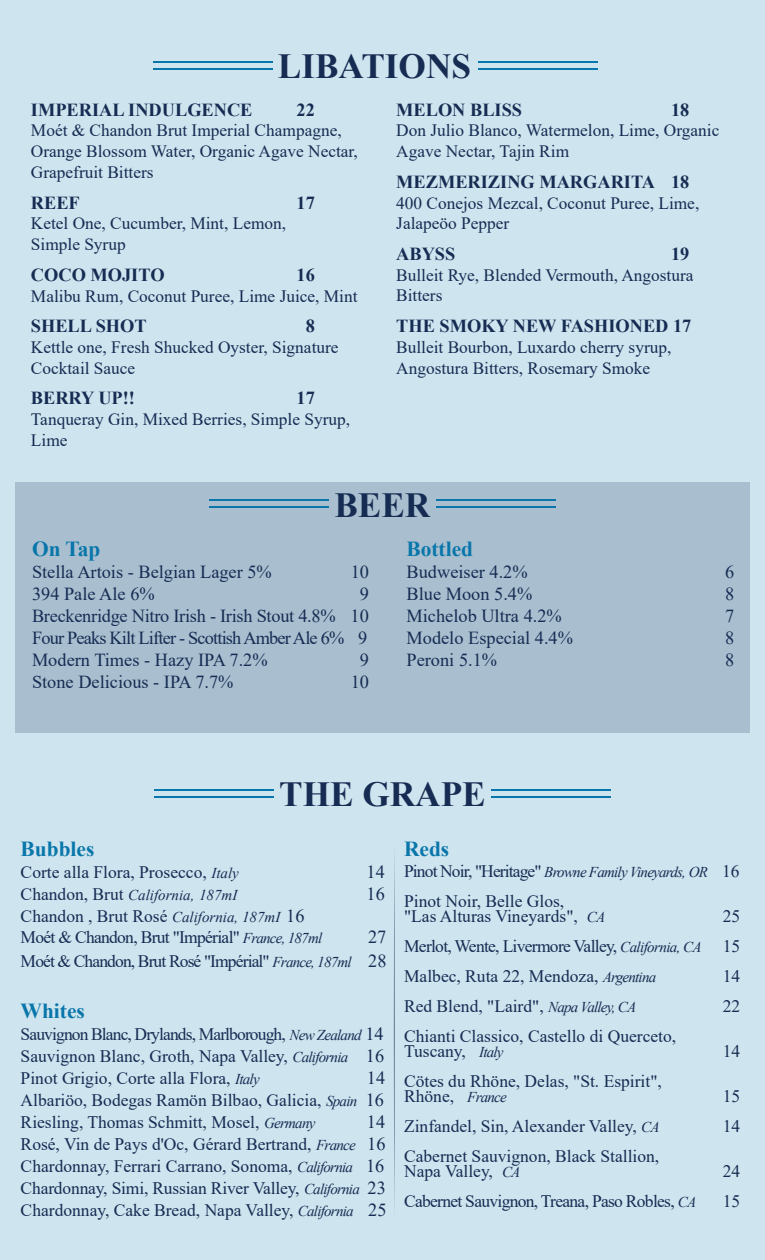
<style>
.page{position:relative;width:765px;height:1260px;background:#cee4ee}
.page>*{position:absolute;margin:0;border:0;box-sizing:border-box;transform-origin:0 0}
.t1{font:700 35.25px "Times New Roman";color:#162c53}
.t2{font:700 21.38px "Times New Roman";color:#0876aa}
.t3{font:18.38px/22px "Times New Roman";color:#162c53;text-align:justify}
.t4{font:700 18.38px "Times New Roman";color:#162c53}
.t5{font:17.5px/22px "Times New Roman";color:#162c53}
.t6{font:17.5px/21px "Times New Roman";letter-spacing:-.04em;color:#162c53}
.t7{font:17.5px "Times New Roman";letter-spacing:-.05em;color:#162c53}
.t8{font:17.38px/20.8px "Times New Roman";color:#162c53}
.t9{font:italic 15px "Times New Roman";letter-spacing:-.05em;color:#162c53}
.t10{font:italic 15px "Times New Roman";color:#162c53}
.s1{font-style:italic;font-size:15px}
.s2{font-style:normal;font-size:17.5px}
.s3{font-size:18.38px}
</style>
<div class="page">
<div style="left:15px;top:483px;width:735px;height:250px;background:#a9bfcf"></div>
<hr style="left:153px;top:61px;width:119px;height:2px;background:#0876aa">
<hr style="left:153px;top:68px;width:119px;height:2px;background:#0876aa">
<hr style="left:478px;top:61px;width:119px;height:2px;background:#0876aa">
<hr style="left:478px;top:68px;width:119px;height:2px;background:#0876aa">
<hr style="left:210px;top:499px;width:119px;height:2px;background:#0876aa">
<hr style="left:210px;top:506px;width:119px;height:2px;background:#0876aa">
<hr style="left:436px;top:499px;width:119px;height:2px;background:#0876aa">
<hr style="left:436px;top:506px;width:119px;height:2px;background:#0876aa">
<hr style="left:155px;top:790px;width:119px;height:1px;background:#0876aa">
<hr style="left:155px;top:797px;width:119px;height:1px;background:#0876aa">
<hr style="left:491px;top:790px;width:119px;height:1px;background:#0876aa">
<hr style="left:491px;top:797px;width:119px;height:1px;background:#0876aa">
<svg style="left:394px;top:855px;width:1px;height:352px"></svg>
<h1 class="t1" style="left:278px;top:41px;width:195px">LIBATIONS</h1>
<p class="t4" style="left:31px;top:96px;width:223px">IMPERIAL INDULGENCE</p>
<p class="t4" style="left:297px;top:96px;width:20px">22</p>
<p class="t8" style="left:31px;top:120px;width:329px">Moét &amp; Chandon Brut Imperial Champagne,<br>Orange Blossom Water, Organic Agave Nectar,<br>Grapefruit Bitters</p>
<p class="t4" style="left:31px;top:189px;width:50px">REEF</p>
<p class="t4" style="left:297px;top:189px;width:20px">17</p>
<p class="t8" style="left:31px;top:213px;width:257px">Ketel One, Cucumber, Mint, Lemon,<br>Simple Syrup</p>
<p class="t4" style="left:31px;top:261px;width:135px">COCO MOJITO</p>
<p class="t4" style="left:297px;top:261px;width:20px">16</p>
<p class="t8" style="left:31px;top:285px;width:328px">Malibu Rum, Coconut Puree, Lime Juice, Mint</p>
<p class="t4" style="left:31px;top:313px;width:117px">SHELL SHOT</p>
<p class="t4" style="left:306px;top:313px;width:11px">8</p>
<p class="t8" style="left:31px;top:336px;width:309px">Kettle one, Fresh Shucked Oyster, Signature<br>Cocktail Sauce</p>
<p class="t4" style="left:31px;top:385px;width:106px">BERRY UP!!</p>
<p class="t4" style="left:297px;top:385px;width:20px">17</p>
<p class="t8" style="left:31px;top:408px;width:321px">Tanqueray Gin, Mixed Berries, Simple Syrup,<br>Lime</p>
<p class="t4" style="left:396px;top:96px;width:127px">MELON BLISS</p>
<p class="t4" style="left:671px;top:96px;width:20px">18</p>
<p class="t8" style="left:396px;top:120px;width:325px">Don Julio Blanco, Watermelon, Lime, Organic<br>Agave Nectar, Tajin Rim</p>
<p class="t4" style="left:396px;top:168px;width:295px">MEZMERIZING MARGARITA 18</p>
<p class="t8" style="left:396px;top:192px;width:305px">400 Conejos Mezcal, Coconut Puree, Lime,<br>Jalapeöo Pepper</p>
<p class="t4" style="left:396px;top:241px;width:61px">ABYSS</p>
<p class="t4" style="left:671px;top:241px;width:20px">19</p>
<p class="t8" style="left:396px;top:264px;width:299px">Bulleit Rye, Blended Vermouth, Angostura<br>Bitters</p>
<p class="t4" style="left:396px;top:313px;width:297px">THE SMOKY NEW FASHIONED 17</p>
<p class="t8" style="left:396px;top:336px;width:277px">Bulleit Bourbon, Luxardo cherry syrup,<br>Angostura Bitters, Rosemary Smoke</p>
<h1 class="t1" style="left:334px;top:479px;width:97px">BEER</h1>
<p class="t2" style="left:32px;top:533px;width:70px">On Tap</p>
<p class="t3" style="left:32px;top:560px;width:241px">Stella Artois - Belgian Lager 5%</p>
<p class="t3" style="left:351px;top:560px;width:20px">10</p>
<p class="t3" style="left:32px;top:582px;width:124px">394 Pale Ale 6%</p>
<p class="t3" style="left:32px;top:582px;width:339px;text-indent:328px">9<br>Breckenridge Nitro Irish - Irish Stout 4.8% 10<br>Four Peaks Kilt Lifter - Scottish Amber Ale 6% 9<br>Modern Times - Hazy IPA 7.2%</p>
<p class="t3" style="left:360px;top:648px;width:11px">9</p>
<p class="t3" style="left:32px;top:670px;width:203px">Stone Delicious - IPA 7.7%</p>
<p class="t3" style="left:351px;top:670px;width:20px">10</p>
<p class="t2" style="left:407px;top:533px;width:68px">Bottled</p>
<p class="t3" style="left:407px;top:560px;width:123px">Budweiser 4.2%</p>
<p class="t3" style="left:725px;top:560px;width:11px">6</p>
<p class="t3" style="left:407px;top:582px;width:127px">Blue Moon 5.4%</p>
<p class="t3" style="left:725px;top:582px;width:11px">8</p>
<p class="t3" style="left:407px;top:604px;width:157px">Michelob Ultra 4.2%</p>
<p class="t3" style="left:725px;top:604px;width:11px">7</p>
<p class="t3" style="left:407px;top:626px;width:168px">Modelo Especial 4.4%</p>
<p class="t3" style="left:725px;top:626px;width:11px">8</p>
<p class="t3" style="left:407px;top:648px;width:92px">Peroni 5.1%</p>
<p class="t3" style="left:725px;top:648px;width:11px">8</p>
<h1 class="t1" style="left:279px;top:769px;width:208px">THE GRAPE</h1>
<p class="t2" style="left:21px;top:833px;width:75px">Bubbles</p>
<p class="t5" style="left:21px;top:860px;width:220px">Corte alla Flora, Prosecco, <span class="s1">Italy</span></p>
<p class="t3" style="left:367px;top:860px;width:20px">14</p>
<p class="t10" style="left:21px;top:884px;width:218px"><span class="s2">Chandon, Brut</span> California, 187mI</p>
<p class="t3" style="left:367px;top:882px;width:20px">16</p>
<p class="t6" style="left:21px;top:905px;width:303px">Chandon , Brut Rosé <span class="s1">California, 187mI</span> <span class="s3">16<br></span>Moét &amp; Chandon, Brut "Impérial" <span class="s1">France, 187ml</span></p>
<p class="t3" style="left:368px;top:925px;width:20px">27</p>
<p class="t7" style="left:21px;top:948px;width:367px">Moét &amp; Chandon, Brut Rosé "Impérial" <span class="s1">France, 187ml</span> <span class="s3">28</span></p>
<p class="t2" style="left:21px;top:995px;width:66px">Whites</p>
<p class="t5" style="left:21px;top:1023px;width:365px;text-align:justify">Sauvignon Blanc, Drylands, Marlborough, <span class="s1">New Zealand</span> <span class="s3">14<br></span>Sauvignon Blanc, Groth, Napa Valley, <span class="s1">California</span> <span class="s3">16<br></span>Pinot Grigio, Corte alla Flora, <span class="s1">Italy</span></p>
<p class="t3" style="left:367px;top:1066px;width:20px">14</p>
<p class="t5" style="left:21px;top:1089px;width:365px">Albariöo, Bodegas Ramön Bilbao, Galicia, <span class="s1">Spain</span> <span class="s3">16<br></span>Riesling, Thomas Schmitt, Mosel, <span class="s1">Germany</span></p>
<p class="t3" style="left:367px;top:1110px;width:20px">14</p>
<p class="t5" style="left:21px;top:1133px;width:367px">Rosé, Vin de Pays d'Oc, Gérard Bertrand, <span class="s1">France</span> <span class="s3">16<br></span>Chardonnay, Ferrari Carrano, Sonoma, <span class="s1">California</span> <span class="s3">16<br></span>Chardonnay, Simi, Russian River Valley, <span class="s1">California</span> <span class="s3">23<br></span>Chardonnay, Cake Bread, Napa Valley, <span class="s1">California</span> <span class="s3">25</span></p>
<p class="t2" style="left:404px;top:833px;width:47px">Reds</p>
<p class="t9" style="left:404px;top:861px;width:337px"><span class="s2">Pinot Noir, "Heritage"</span> Browne Family Vineyards, OR <span class="s2">16</span></p>
<p class="t5" style="left:404px;top:893px;width:203px;line-height:15px">Pinot Noir, Belle Glos,<br>"Las Alturas Vineyards", <span class="s1">CA</span></p>
<p class="t5" style="left:404px;top:900px;width:338px;line-height:30px;text-align:justify;text-indent:319px">25<br>Merlot, Wente, Livermore Valley, <span class="s1">California, CA</span> 15<br>Malbec, Ruta 22, Mendoza, <span class="s1">Argentina</span></p>
<p class="t5" style="left:723px;top:964px;width:19px">14</p>
<p class="t5" style="left:404px;top:994px;width:234px">Red Blend, "Laird", <span class="s1">Napa Valley, CA</span></p>
<p class="t5" style="left:723px;top:994px;width:19px">22</p>
<p class="t5" style="left:404px;top:1028px;width:274px;line-height:15px">Chianti Classico, Castello di Querceto,<br>Tuscany, <span class="s1">Italy</span></p>
<p class="t5" style="left:723px;top:1039px;width:19px">14</p>
<p class="t5" style="left:404px;top:1073px;width:259px;line-height:15px">Cötes du Rhöne, Delas, "St. Espirit",<br>Rhöne, <span class="s1">France</span></p>
<p class="t5" style="left:723px;top:1084px;width:19px">15</p>
<p class="t5" style="left:404px;top:1114px;width:257px">Zinfandel, Sin, Alexander Valley, <span class="s1">CA</span></p>
<p class="t5" style="left:723px;top:1114px;width:19px">14</p>
<p class="t5" style="left:404px;top:1148px;width:257px;line-height:15px">Cabernet Sauvignon, Black Stallion,<br>Napa Valley, <span class="s1">CA</span></p>
<p class="t5" style="left:723px;top:1159px;width:19px">24</p>
<p class="t6" style="left:404px;top:1190px;width:294px">Cabernet Sauvignon, Treana, Paso Robles, <span class="s1">CA</span></p>
<p class="t5" style="left:723px;top:1189px;width:19px">15</p>
</div>
